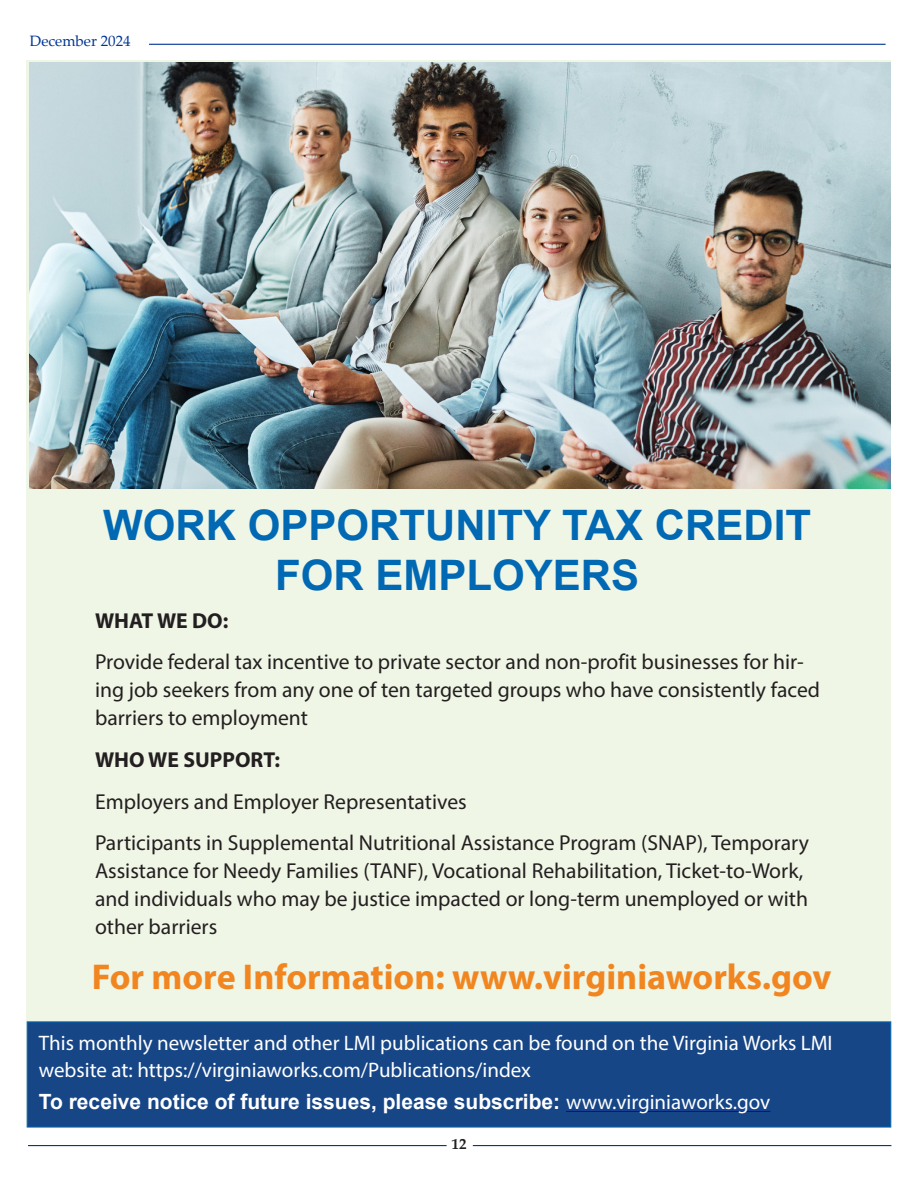
<style>
.page{position:relative;width:918px;height:1188px;background:#fff}
.page>*{position:absolute;margin:0;border:0;box-sizing:border-box;transform-origin:0 0}
.Headers{font:700 42px/50.4px "Arial";color:#0168b3;text-align:center}
.sub_header{font:700 36px "Myriad Pro";color:#f18621}
.Text{font:21.6px/27.9px "Myriad Pro";color:#231f20}
.Text-2{font:700 21.6px "Myriad Pro";color:#231f20}
.Text-3{font:21px/27px "Myriad Pro";color:#fff}
.Headers-2{font:700 21px "Arial";color:#fff}
.t1{font:15px "Palatino Linotype";color:#003595}
.t2{font:700 15px "Palatino Linotype";color:#231f20}
.s1{font-family:"Myriad Pro";font-weight:400}
</style>
<div class="page">
<hr style="left:149px;top:44px;width:737px;height:1px;background:#003595">
<hr style="left:473px;top:1145px;width:418px;height:1px;background:#003595">
<hr style="left:28px;top:1145px;width:419px;height:1px;background:#003595">
<div style="left:27px;top:61px;width:864px;height:1066px;background:#eff6e6"></div>
<div style="left:27px;top:1022px;width:864px;height:105px;background:#174687;border:1px solid #0168b3"></div>
<hr style="left:566px;top:1111px;width:204px;height:1px;background:#00f">
<img style="left:30px;top:62px;width:861px;height:426px">
<p class="t1" style="left:30px;top:30px;width:103px">December 2024</p>
<p class="Headers" style="left:103px;top:500px;width:709px">WORK OPPORTUNITY TAX CREDIT<br>FOR EMPLOYERS</p>
<p class="Text-2" style="left:95px;top:606px;width:135px">WHAT WE DO:</p>
<p class="Text" style="left:95px;top:648px;width:727px">Provide federal tax incentive to private sector and non-profit businesses for hir&shy;ing job seekers from any one of ten targeted groups who have consistently faced barriers to employment</p>
<p class="Text-2" style="left:95px;top:745px;width:187px">WHO WE SUPPORT:</p>
<p class="Text" style="left:95px;top:787px;width:373px">Employers and Employer Representatives</p>
<p class="Text" style="left:95px;top:829px;width:715px">Participants in Supplemental Nutritional Assistance Program (SNAP), Temporary Assistance for Needy Families (TANF), Vocational Rehabilitation, Ticket-to-Work, and individuals who may be justice impacted or long-term unemployed or with other barriers</p>
<p class="sub_header" style="left:92px;top:954px;width:741px">For more Information: www.virginiaworks.gov</p>
<p class="Text-3" style="left:39px;top:1029px;width:795px">This monthly newsletter and other LMI publications can be found on the Virginia Works LMI website at: https://virginiaworks.com/Publications/index</p>
<p class="Headers-2" style="left:39px;top:1087px;width:733px">To receive notice of future issues, please subscribe: <span class="s1">www.virginiaworks.gov</span></p>
<p class="t2" style="left:452px;top:1134px;width:16px">12</p>
</div>
